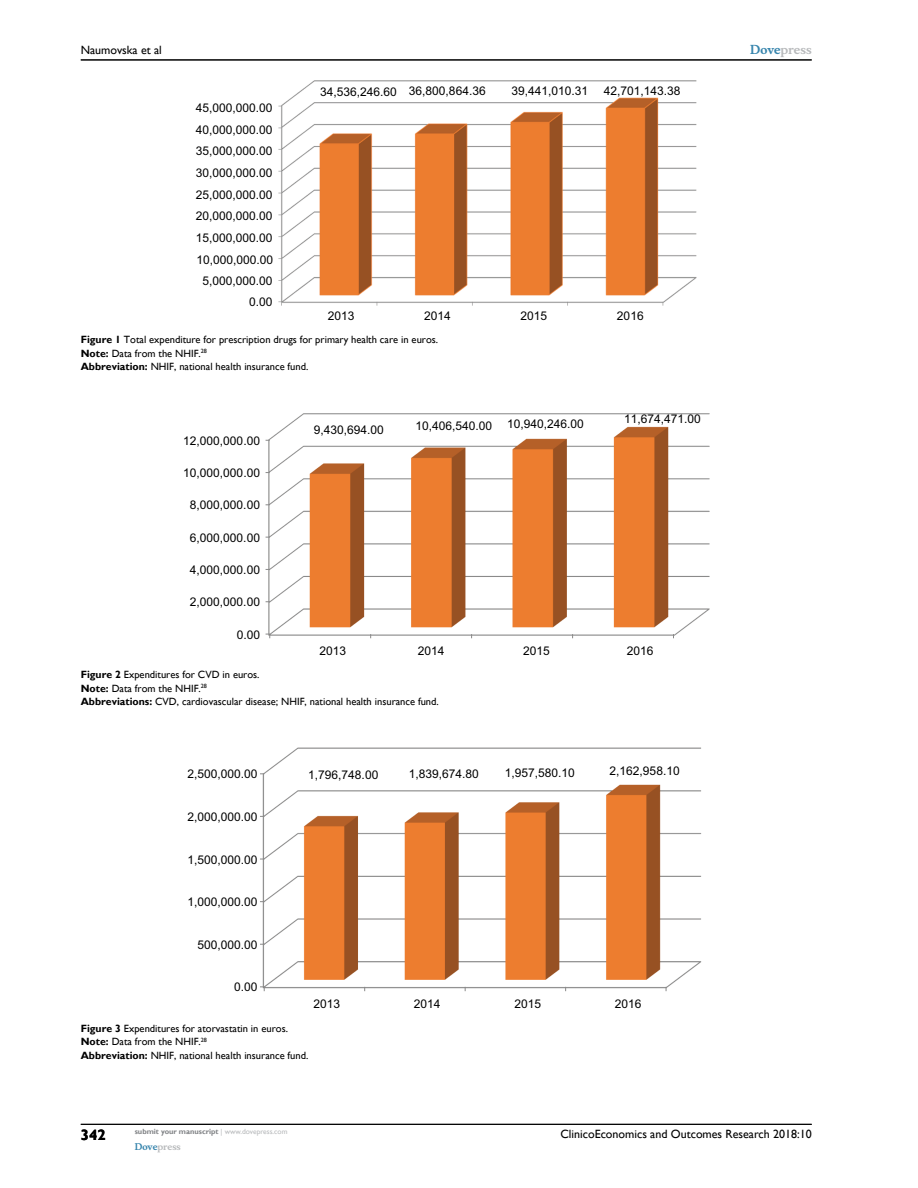
<style>
.page{position:relative;width:918px;height:1188px;background:#fff}
.page>*{position:absolute;margin:0;border:0;box-sizing:border-box;transform-origin:0 0}
.t1{font:700 15px "Gill Sans";color:#000}
.t2{font:12px "Arial";color:#000}
.t3{font:12px "Gill Sans";color:#000}
.t4{font:700 12px "Musee";color:#b8babc}
.t5{font:10.5px/13.5px "Gill Sans";color:#000}
.t6{font:700 9px "Musee";color:#b8babc}
.t7{font:700 7.5px "Gill Sans";color:#808285}
.s1{color:#3785ad}
.s2{font-weight:700}
.s3{font-weight:400;color:#b8babc}
</style>
<div class="page">
<hr style="left:81px;top:1124px;width:731px;height:1px;background:#000">
<hr style="left:81px;top:60px;width:731px;height:1px;background:#000">
<img style="left:278px;top:81px;width:419px;height:224px">
<img style="left:269px;top:414px;width:440px;height:222px">
<img style="left:262px;top:747px;width:440px;height:242px">
<svg style="left:260px;top:987px;width:5px;height:4px"></svg>
<p class="t3" style="left:81px;top:43px;width:83px">Naumovska et al</p>
<p class="t4" style="left:750px;top:43px;width:63px"><span class="s1">Dove</span>press</p>
<p class="t2" style="left:196px;top:99px;width:78px">45,000,000.00</p>
<p class="t2" style="left:196px;top:122px;width:78px">40,000,000.00</p>
<p class="t2" style="left:196px;top:143px;width:78px">35,000,000.00</p>
<p class="t2" style="left:196px;top:165px;width:78px">30,000,000.00</p>
<p class="t2" style="left:196px;top:187px;width:78px">25,000,000.00</p>
<p class="t2" style="left:196px;top:208px;width:78px">20,000,000.00</p>
<p class="t2" style="left:196px;top:230px;width:78px">15,000,000.00</p>
<p class="t2" style="left:196px;top:252px;width:78px">10,000,000.00</p>
<p class="t2" style="left:203px;top:273px;width:72px">5,000,000.00</p>
<p class="t2" style="left:249px;top:294px;width:25px">0.00</p>
<p class="t2" style="left:320px;top:83px;width:167px">34,536,246.60 36,800,864.36</p>
<p class="t2" style="left:511px;top:83px;width:78px">39,441,010.31</p>
<p class="t2" style="left:604px;top:83px;width:78px">42,701,143.38</p>
<p class="t2" style="left:328px;top:308px;width:28px">2013</p>
<p class="t2" style="left:424px;top:308px;width:28px">2014</p>
<p class="t2" style="left:521px;top:308px;width:28px">2015</p>
<p class="t2" style="left:617px;top:308px;width:28px">2016</p>
<p class="t5" style="left:81px;top:333px;width:359px"><span class="s2">Figure 1</span> Total expenditure for prescription drugs for primary health care in euros.<br><span class="s2">Note:</span> Data from the NHIF.<sup>28<br></sup><span class="s2">Abbreviation:</span> NHIF, national health insurance fund.</p>
<p class="t2" style="left:183px;top:433px;width:78px">12,000,000.00</p>
<p class="t2" style="left:183px;top:465px;width:78px">10,000,000.00</p>
<p class="t2" style="left:190px;top:497px;width:72px">8,000,000.00</p>
<p class="t2" style="left:190px;top:530px;width:72px">6,000,000.00</p>
<p class="t2" style="left:190px;top:562px;width:72px">4,000,000.00</p>
<p class="t2" style="left:190px;top:594px;width:72px">2,000,000.00</p>
<p class="t2" style="left:237px;top:626px;width:25px">0.00</p>
<p class="t2" style="left:314px;top:422px;width:72px">9,430,694.00</p>
<p class="t2" style="left:416px;top:417px;width:170px">10,406,540.00 10,940,246.00</p>
<p class="t2" style="left:624px;top:411px;width:78px">11,674,471.00</p>
<p class="t2" style="left:320px;top:643px;width:28px">2013</p>
<p class="t2" style="left:418px;top:643px;width:28px">2014</p>
<p class="t2" style="left:523px;top:643px;width:28px">2015</p>
<p class="t2" style="left:627px;top:643px;width:28px">2016</p>
<p class="t5" style="left:81px;top:668px;width:360px"><span class="s2">Figure 2</span> Expenditures for CVD in euros.<br><span class="s2">Note:</span> Data from the NHIF.<sup>28<br></sup><span class="s2">Abbreviations:</span> CVD, cardiovascular disease; NHIF, national health insurance fund.</p>
<p class="t2" style="left:188px;top:766px;width:72px">2,500,000.00</p>
<p class="t2" style="left:188px;top:809px;width:72px">2,000,000.00</p>
<p class="t2" style="left:188px;top:852px;width:72px">1,500,000.00</p>
<p class="t2" style="left:188px;top:894px;width:72px">1,000,000.00</p>
<p class="t2" style="left:198px;top:937px;width:62px">500,000.00</p>
<p class="t2" style="left:234px;top:979px;width:25px">0.00</p>
<p class="t2" style="left:308px;top:767px;width:72px">1,796,748.00</p>
<p class="t2" style="left:409px;top:766px;width:72px">1,839,674.80</p>
<p class="t2" style="left:505px;top:765px;width:72px">1,957,580.10</p>
<p class="t2" style="left:610px;top:763px;width:72px">2,162,958.10</p>
<p class="t2" style="left:313px;top:996px;width:28px">2013</p>
<p class="t2" style="left:414px;top:996px;width:28px">2014</p>
<p class="t2" style="left:514px;top:996px;width:28px">2015</p>
<p class="t2" style="left:615px;top:996px;width:28px">2016</p>
<p class="t5" style="left:81px;top:1021px;width:229px"><span class="s2">Figure 3</span> Expenditures for atorvastatin in euros.<br><span class="s2">Note:</span> Data from the NHIF.<sup>28<br></sup><span class="s2">Abbreviation:</span> NHIF, national health insurance fund.</p>
<p class="t1" style="left:81px;top:1126px;width:26px">342</p>
<p class="t7" style="left:135px;top:1127px;width:154px">submit your manuscript <span class="s3">| www.dovepress.com</span></p>
<p class="t6" style="left:135px;top:1141px;width:48px"><span class="s1">Dove</span>press</p>
<p class="t3" style="left:560px;top:1127px;width:253px">ClinicoEconomics and Outcomes Research 2018:10</p>
</div>
